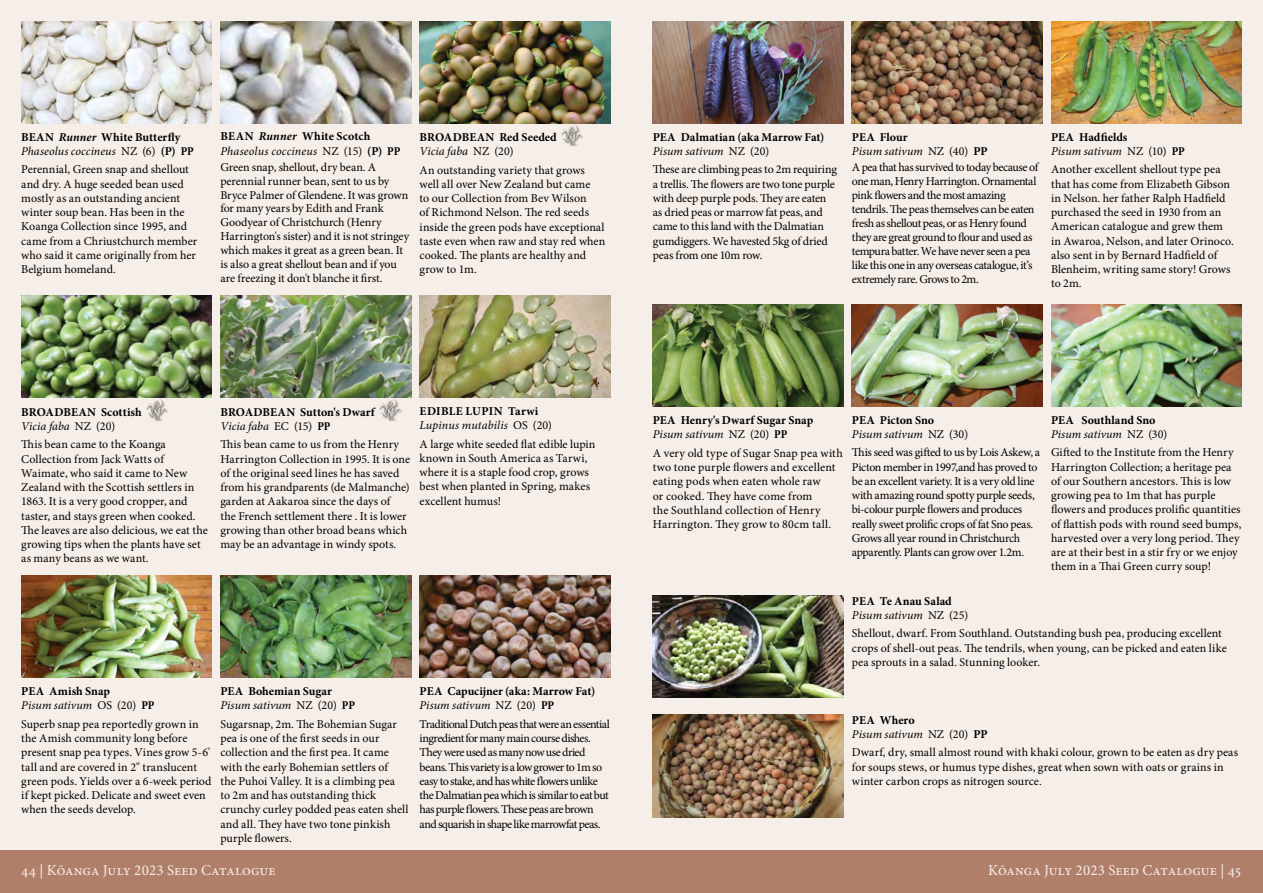
<style>
.page{position:relative;width:1263px;height:893px;background:#f6eee8}
.page>*{position:absolute;margin:0;border:0;box-sizing:border-box;transform-origin:0 0}
.t1{font:15px "Minion Pro";letter-spacing:.005em;color:#f6eee8}
.t2{font:12px/14.2px "Minion Pro";letter-spacing:-.005em;color:#000}
.t3{font:700 12px/14.2px "Minion Pro";letter-spacing:.015em;color:#000}
.t4{font:12px/14px "Minion Pro";letter-spacing:-.04em;color:#000}
.t5{font:12px/14.2px "Minion Pro";letter-spacing:-.045em;color:#000}
.t6{font:12px/14.2px "Minion Pro";letter-spacing:-.025em;color:#000}
.t7{font:12px/14.2px "Minion Pro";letter-spacing:.015em;color:#000}
.t8{font:italic 12px/14.2px "Minion Pro";letter-spacing:.005em;color:#000}
.s1{font-style:italic}
.s2{font-weight:400;font-style:italic}
.s3{font-weight:400}
.s4{font-stretch:condensed}
.s5{font-weight:700;font-style:normal}
.s6{font-style:normal}
</style>
<div class="page">
<div style="left:0;top:850px;width:1263px;height:43px;background:#b07f6a"></div>
<img style="left:21px;top:21px;width:191px;height:102px">
<img style="left:220px;top:21px;width:191px;height:102px">
<img style="left:562px;top:125px;width:21px;height:22px">
<img style="left:420px;top:21px;width:190px;height:102px">
<img style="left:147px;top:400px;width:21px;height:21px">
<img style="left:21px;top:296px;width:191px;height:102px">
<img style="left:420px;top:296px;width:190px;height:102px">
<img style="left:220px;top:296px;width:191px;height:102px">
<img style="left:380px;top:400px;width:21px;height:21px">
<img style="left:21px;top:576px;width:191px;height:102px">
<img style="left:220px;top:576px;width:191px;height:102px">
<img style="left:420px;top:576px;width:190px;height:102px">
<img style="left:653px;top:21px;width:190px;height:102px">
<img style="left:852px;top:21px;width:190px;height:102px">
<img style="left:1051px;top:21px;width:190px;height:102px">
<img style="left:653px;top:304px;width:190px;height:102px">
<img style="left:852px;top:304px;width:190px;height:102px">
<img style="left:1051px;top:304px;width:191px;height:102px">
<img style="left:653px;top:596px;width:190px;height:102px">
<img style="left:653px;top:715px;width:190px;height:102px">
<p class="t3" style="left:21px;top:129px;width:174px">Bean <span class="s1">Runner</span> White Butterfly<br><span class="s2">Phaseolus coccineus</span> <span class="s3">NZ (6)</span> (P) <span class="s4">PP</span></p>
<p class="t2" style="left:21px;top:162px;width:177px">Perennial, Green snap and shellout and dry. A huge seeded bean used mostly as an outstanding ancient winter soup bean. Has been in the<br>Koanga Collection since 1995, and came from a Chriustchurch member who said it came originally from her<br>Belgium homeland.</p>
<p class="t3" style="left:220px;top:129px;width:181px">Bean <span class="s1">Runner</span> White Scotch<br><span class="s2">Phaseolus coccineus</span> <span class="s3">NZ (15)</span> (P) <span class="s4">PP</span></p>
<p class="t2" style="left:220px;top:160px;width:191px">Green snap, shellout, dry bean. A perennial runner bean, sent to us by Bryce Palmer of Glendene. It was grown for many years by Edith and Frank Goodyear of Christchurch (Henry Harrington's sister) and it is not stringey which makes it great as a green bean. It is also a great shellout bean and if you are freezing it don't blanche it first.</p>
<p class="t3" style="left:420px;top:130px;width:139px">Broadbean Red Seeded<br><span class="s2">Vicia faba</span> <span class="s3">NZ (20)</span></p>
<p class="t2" style="left:420px;top:163px;width:187px">An outstanding variety that grows well all over New Zealand but came<br>to our Collection from Bev Wilson<br>of Richmond Nelson. The red seeds inside the green pods have exceptional taste even when raw and stay red when cooked. The plants are healthy and grow to 1m.</p>
<p class="t3" style="left:653px;top:129px;width:173px">Pea Dalmatian (aka Marrow Fat)<br><span class="s2">Pisum sativum</span> <span class="s3">NZ (20)</span></p>
<p class="t2" style="left:653px;top:162px;width:186px">These are climbing peas to 2m requiring a trellis. The flowers are two tone purple with deep purple pods. They are eaten as dried peas or marrow fat peas, and came to this land with the Dalmatian gumdiggers. We havested 5kg of dried peas from one 10m row.</p>
<p class="t8" style="left:852px;top:130px;width:137px"><span class="s5">Pea Flour<br></span>Pisum sativum <span class="s6">NZ (40)</span> <span class="s5">PP</span></p>
<p class="t4" style="left:852px;top:160px;width:188px">A pea that has survived to today because of one man, Henry Harrington. Ornamental pink flowers and the most amazing tendrils. The peas themselves can be eaten fresh as shellout peas, or as Henry found they are great ground to flour and used as tempura batter. We have never seen a pea like this one in any overseas catalogue, it’s extremely rare. Grows to 2m.</p>
<p class="t3" style="left:1051px;top:129px;width:135px">Pea Hadfields<br><span class="s2">Pisum sativum</span> <span class="s3">NZ (10)</span> <span class="s4">PP</span></p>
<p class="t2" style="left:1051px;top:162px;width:184px">Another excellent shellout type pea that has come from Elizabeth Gibson in Nelson. her father Ralph Hadfield purchased the seed in 1930 from an<br>American catalogue and grew them in Awaroa, Nelson, and later Orinoco. also sent in by Bernard Hadfield of<br>Blenheim, writing same story! Grows to 2m.</p>
<p class="t3" style="left:21px;top:404px;width:122px">Broadbean Scottish<br><span class="s2">Vicia faba</span> <span class="s3">NZ (20)</span></p>
<p class="t2" style="left:21px;top:437px;width:188px">This bean came to the Koanga<br>Collection from Jack Watts of<br>Waimate, who said it came to New<br>Zealand with the Scottish settlers in<br>1863. It is a very good cropper, and taster, and stays green when cooked.<br>The leaves are also delicious, we eat the growing tips when the plants have set as many beans as we want.</p>
<p class="t3" style="left:220px;top:404px;width:157px">Broadbean Sutton's Dwarf<br><span class="s2">Vicia faba</span> <span class="s3">EC (15)</span> <span class="s4">PP</span></p>
<p class="t2" style="left:220px;top:437px;width:191px">This bean came to us from the Henry Harrington Collection in 1995. It is one of the original seed lines he has saved from his grandparents (de Malmanche) garden at Aakaroa since the days of<br>the French settlement there . It is lower growing than other broad beans which may be an advantage in windy spots.</p>
<p class="t3" style="left:420px;top:404px;width:134px">edible lupin Tarwi<br><span class="s2">Lupinus mutabilis</span> <span class="s3">OS (20)</span></p>
<p class="t2" style="left:420px;top:437px;width:177px">A large white seeded flat edible lupin known in South America as Tarwi, where it is a staple food crop, grows best when planted in Spring, makes excellent humus!</p>
<p class="t3" style="left:21px;top:684px;width:135px">Pea Amish Snap<br><span class="s2">Pisum sativum</span> <span class="s3">OS (20)</span> <span class="s4">PP</span></p>
<p class="t2" style="left:21px;top:717px;width:192px">Superb snap pea reportedly grown in the Amish community long before present snap pea types. Vines grow 5-6' tall and are covered in 2" translucent green pods. Yields over a 6-week period if kept picked. Delicate and sweet even when the seeds develop.</p>
<p class="t3" style="left:220px;top:684px;width:136px">Pea Bohemian Sugar<br><span class="s2">Pisum sativum</span> <span class="s3">NZ (20)</span> <span class="s4">PP</span></p>
<p class="t2" style="left:220px;top:717px;width:190px">Sugarsnap, 2m. The Bohemian Sugar pea is one of the first seeds in our collection and the first pea. It came with the early Bohemian settlers of<br>the Puhoi Valley. It is a climbing pea<br>to 2m and has outstanding thick crunchy curley podded peas eaten shell and all. They have two tone pinkish purple flowers.</p>
<p class="t3" style="left:420px;top:684px;width:177px">Pea Capucijner (aka: Marrow Fat)<br><span class="s2">Pisum sativum</span> <span class="s3">NZ (20)</span> <span class="s4">PP</span></p>
<p class="t5" style="left:420px;top:717px;width:192px">Traditional Dutch peas that were an essential ingredient for many main course dishes.<br>They were used as many now use dried beans. This variety is a low grower to 1m so easy to stake, and has white flowers unlike the Dalmatian pea which is similar to eat but has purple flowers. These peas are brown and squarish in shape like marrowfat peas.</p>
<p class="t3" style="left:653px;top:413px;width:162px">Pea Henry's Dwarf Sugar Snap<br><span class="s2">Pisum sativum</span> <span class="s3">NZ (20)</span> <span class="s4">PP</span></p>
<p class="t7" style="left:653px;top:446px;width:192px">A very old type of Sugar Snap pea with two tone purple flowers and excellent eating pods when eaten whole raw<br>or cooked. They have come from<br>the Southland collection of Henry Harrington. They grow to 80cm tall.</p>
<p class="t3" style="left:852px;top:412px;width:118px">Pea Picton Sno<br><span class="s2">Pisum sativum</span> <span class="s3">NZ (30)</span></p>
<p class="t6" style="left:852px;top:445px;width:190px">This seed was gifted to us by Lois Askew, a Picton member in 1997,and has proved to be an excellent variety. It is a very old line with amazing round spotty purple seeds, bi-colour purple flowers and produces really sweet prolific crops of fat Sno peas.<br>Grows all year round in Christchurch apparently. Plants can grow over 1.2m.</p>
<p class="t3" style="left:1051px;top:412px;width:118px">Pea Southland Sno<br><span class="s2">Pisum sativum</span> <span class="s3">NZ (30)</span></p>
<p class="t2" style="left:1051px;top:445px;width:192px">Gifted to the Institute from the Henry Harrington Collection; a heritage pea of our Southern ancestors. This is low growing pea to 1m that has purple flowers and produces prolific quantities of flattish pods with round seed bumps, harvested over a very long period. They are at their best in a stir fry or we enjoy them in a Thai Green curry soup!</p>
<p class="t3" style="left:852px;top:593px;width:118px">Pea Te Anau Salad<br><span class="s2">Pisum sativum</span> <span class="s3">NZ (25)</span></p>
<p class="t2" style="left:852px;top:626px;width:376px">Shellout, dwarf. From Southland. Outstanding bush pea, producing excellent crops of shell-out peas. The tendrils, when young, can be picked and eaten like pea sprouts in a salad. Stunning looker.</p>
<p class="t8" style="left:852px;top:713px;width:137px"><span class="s5">Pea Whero<br></span>Pisum sativum <span class="s6">NZ (20)</span> <span class="s5">PP</span></p>
<p class="t2" style="left:852px;top:745px;width:388px">Dwarf, dry, small almost round with khaki colour, grown to be eaten as dry peas for soups stews, or humus type dishes, great when sown with oats or grains in winter carbon crops as nitrogen source.</p>
<p class="t1" style="left:21px;top:860px;width:256px">44 | KŌanga July 2023 Seed Catalogue</p>
<p class="t1" style="left:988px;top:860px;width:255px">KŌanga July 2023 Seed Catalogue | 45</p>
</div>
